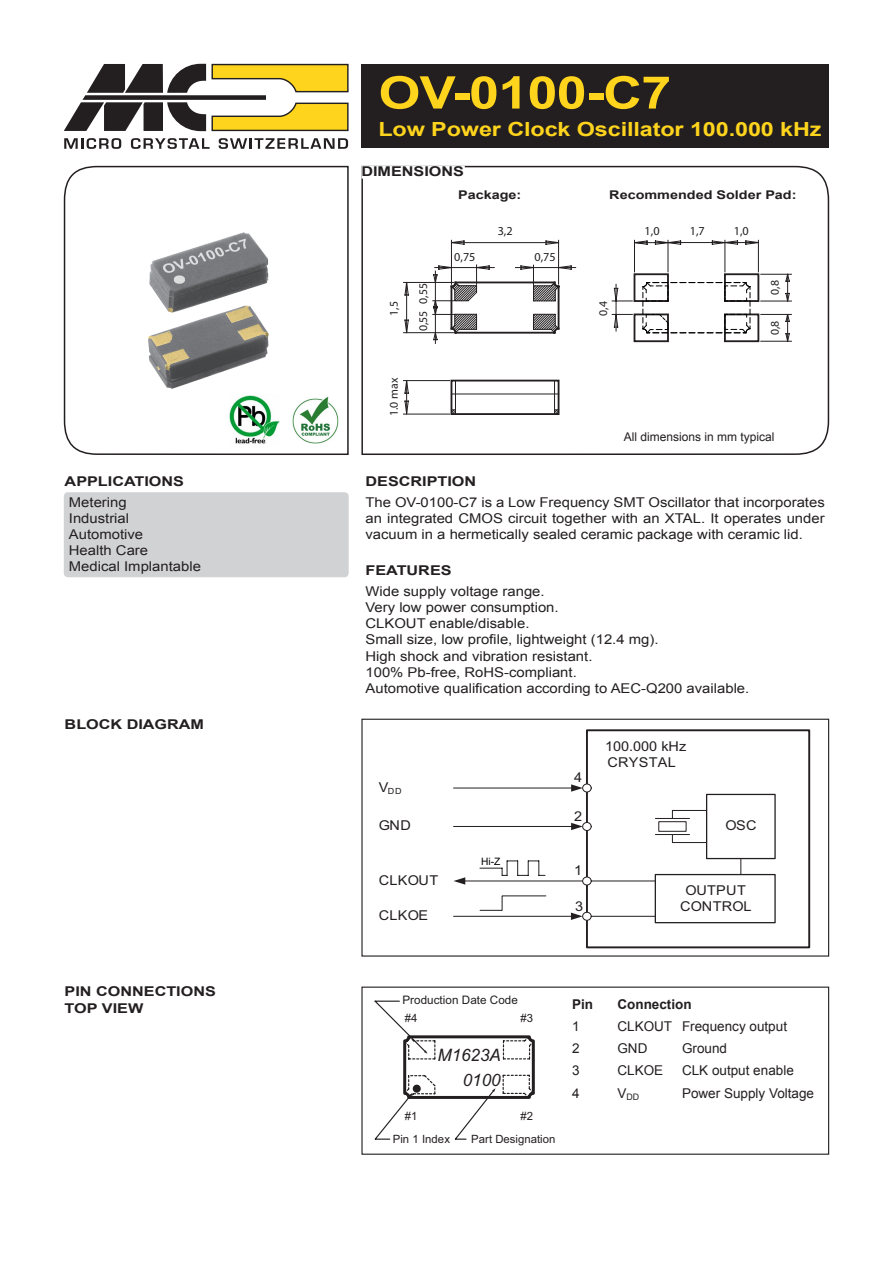
<style>
.page{position:relative;width:893px;height:1263px;background:#fff}
.page>*{position:absolute;margin:0;border:0;box-sizing:border-box;transform-origin:0 0}
.t1{font:700 45px "Arial";letter-spacing:-.015em;color:#fed41d;scale:1.2 1}
.t2{font:700 19.5px "Arial";letter-spacing:-.005em;color:#fed41d;scale:1.2 1}
.t3{font:italic 17.1px "Arial";color:#231f20}
.t4{font:13.5px/16.2px "Arial";color:#231f20;scale:1.1 1}
.t5{font:700 13.5px/16.2px "Arial";color:#231f20;scale:1.2 1}
.t6{font:13.5px "Arial";color:#231f20}
.t7{font:13.5px/16px "Arial";color:#231f20;scale:1.07 1}
.t8{font:700 13.5px "Arial";color:#231f20}
.t9{font:13.5px/16px "Arial";letter-spacing:.02em;color:#231f20;text-align:center;scale:1.07 1}
.t10{font:12.15px "Helvetica";color:#231f20}
.t11{font:700 12px "Arial";color:#231f20;scale:1.2 1}
.t12{font:12px "Arial";color:#231f20}
.t13{font:11.85px "Helvetica";color:#231f20}
.t14{font:11.7px "Arial";letter-spacing:.005em;color:#231f20}
.t15{font:11.4px "Arial";color:#231f20}
.t16{font:10.2px "Arial";color:#000001}
.t17{font:8.85px "Arial";color:#231f20}
.t18{font:8.55px "Arial";color:#231f20;scale:1.07 1}
</style>
<div class="page">
<svg style="left:361px;top:165px;width:469px;height:290px"></svg>
<svg style="left:361px;top:166px;width:104px;height:13px"></svg>
<svg style="left:64px;top:64px;width:285px;height:68px"></svg>
<svg style="left:64px;top:138px;width:57px;height:11px"></svg>
<svg style="left:131px;top:138px;width:79px;height:11px"></svg>
<svg style="left:219px;top:138px;width:129px;height:11px"></svg>
<svg style="left:63px;top:165px;width:286px;height:290px"></svg>
<div style="left:361px;top:64px;width:468px;height:84px;background:#231f20"></div>
<img style="left:149px;top:232px;width:120px;height:157px">
<div style="left:64px;top:492px;width:285px;height:85px;background:#d1d2d4;border-radius:4px"></div>
<svg style="left:403px;top:240px;width:389px;height:179px"></svg>
<img style="left:292px;top:395px;width:48px;height:49px">
<img style="left:225px;top:390px;width:54px;height:59px">
<div style="left:361px;top:986px;width:468px;height:169px;border:1px solid #231f20"></div>
<svg style="left:374px;top:1000px;width:161px;height:140px"></svg>
<div style="left:361px;top:719px;width:468px;height:237px;border:1px solid #231f20"></div>
<div style="left:586px;top:729px;width:224px;height:219px;border:2px solid #231f20"></div>
<div style="left:655px;top:874px;width:121px;height:49px;background:#fff;border:1px solid #231f20"></div>
<div style="left:706px;top:794px;width:70px;height:65px;background:#fff;border:1px solid #231f20"></div>
<hr style="left:453px;top:788px;width:119px;height:1px;background:#231f20">
<svg style="left:571px;top:784px;width:12px;height:8px"></svg>
<svg style="left:740px;top:858px;width:1px;height:16px"></svg>
<div style="left:582px;top:784px;width:10px;height:8px;background:#fff;border:1px solid #231f20;border-radius:50%"></div>
<svg style="left:453px;top:810px;width:254px;height:110px"></svg>
<p class="t5" style="left:65px;top:474px;width:101px">APPLICATIONS</p>
<p class="t4" style="left:69px;top:494px;width:122px">Metering<br>Industrial<br>Automotive<br>Health Care<br>Medical Implantable</p>
<p class="t5" style="left:65px;top:716px;width:118px">BLOCK DIAGRAM</p>
<p class="t5" style="left:65px;top:984px;width:128px">PIN CONNECTIONS<br>TOP VIEW</p>
<h1 class="t1" style="left:378px;top:63px;width:246px">OV-0100-C7</h1>
<h2 class="t2" style="left:378px;top:116px;width:371px">Low Power Clock Oscillator 100.000 kHz</h2>
<p class="t5" style="left:361px;top:163px;width:87px">DIMENSIONS</p>
<p class="t11" style="left:458px;top:187px;width:54px">Package:</p>
<p class="t11" style="left:609px;top:187px;width:158px">Recommended Solder Pad:</p>
<p class="t13" style="left:386px;top:316px;width:16px;rotate:-90deg">1,5</p>
<p class="t13" style="left:386px;top:416px;width:40px;rotate:-90deg">1.0 max</p>
<p class="t13" style="left:416px;top:304px;width:22px;rotate:-90deg">0,55</p>
<p class="t13" style="left:416px;top:331px;width:22px;rotate:-90deg">0,55</p>
<p class="t10" style="left:498px;top:223px;width:17px">3,2</p>
<p class="t10" style="left:454px;top:250px;width:23px">0,75</p>
<p class="t10" style="left:535px;top:250px;width:23px">0,75</p>
<p class="t13" style="left:596px;top:316px;width:16px;rotate:-90deg">0,4</p>
<p class="t10" style="left:645px;top:223px;width:17px">1,0</p>
<p class="t10" style="left:690px;top:223px;width:17px">1,7</p>
<p class="t10" style="left:734px;top:223px;width:17px">1,0</p>
<p class="t13" style="left:767px;top:295px;width:16px;rotate:-90deg">0,8</p>
<p class="t13" style="left:767px;top:335px;width:16px;rotate:-90deg">0,8</p>
<p class="t12" style="left:624px;top:429px;width:152px">All dimensions in mm typical</p>
<p class="t5" style="left:365px;top:474px;width:94px">DESCRIPTION</p>
<p class="t4" style="left:365px;top:494px;width:419px;text-align:justify">The OV-0100-C7 is a Low Frequency SMT Oscillator that incorporates an integrated CMOS circuit together with an XTAL. It operates under vacuum in a hermetically sealed ceramic package with ceramic lid.</p>
<p class="t5" style="left:365px;top:563px;width:73px">FEATURES</p>
<p class="t4" style="left:365px;top:583px;width:350px">Wide supply voltage range.<br>Very low power consumption.<br>CLKOUT enable/disable.<br>Small size, low profile, lightweight (12.4 mg).<br>High shock and vibration resistant.<br>100% Pb-free, RoHS-compliant.<br>Automotive qualification according to AEC-Q200 available.</p>
<p class="t18" style="left:379px;top:785px;width:23px"><sup>V</sup>DD</p>
<p class="t7" style="left:379px;top:818px;width:32px">GND</p>
<p class="t7" style="left:379px;top:872px;width:57px">CLKOUT</p>
<p class="t7" style="left:379px;top:908px;width:48px">CLKOE</p>
<p class="t16" style="left:481px;top:855px;width:21px">Hi-Z</p>
<p class="t7" style="left:574px;top:769px;width:9px">4</p>
<p class="t7" style="left:574px;top:808px;width:9px">2</p>
<p class="t7" style="left:574px;top:863px;width:9px">1</p>
<p class="t7" style="left:575px;top:898px;width:9px">3</p>
<p class="t7" style="left:605px;top:738px;width:77px">100.000 kHz<br>CRYSTAL</p>
<p class="t7" style="left:725px;top:818px;width:31px">OSC</p>
<p class="t9" style="left:680px;top:882px;width:68px">OUTPUT<br>CONTROL</p>
<p class="t14" style="left:403px;top:993px;width:117px">Production Date Code</p>
<p class="t15" style="left:405px;top:1011px;width:14px">#4</p>
<p class="t15" style="left:521px;top:1011px;width:14px">#3</p>
<p class="t3" style="left:438px;top:1044px;width:65px">M1623A</p>
<p class="t3" style="left:463px;top:1068px;width:39px">0100</p>
<p class="t15" style="left:405px;top:1109px;width:14px">#1</p>
<p class="t15" style="left:521px;top:1109px;width:14px">#2</p>
<p class="t15" style="left:393px;top:1132px;width:59px">Pin 1 Index</p>
<p class="t15" style="left:471px;top:1132px;width:86px">Part Designation</p>
<p class="t8" style="left:572px;top:995px;width:23px">Pin</p>
<p class="t8" style="left:617px;top:995px;width:76px">Connection</p>
<p class="t6" style="left:572px;top:1017px;width:9px">1</p>
<p class="t6" style="left:617px;top:1017px;width:171px">CLKOUT Frequency output</p>
<p class="t6" style="left:572px;top:1040px;width:9px">2</p>
<p class="t6" style="left:617px;top:1040px;width:31px">GND</p>
<p class="t6" style="left:682px;top:1040px;width:47px">Ground</p>
<p class="t6" style="left:572px;top:1062px;width:9px">3</p>
<p class="t6" style="left:617px;top:1062px;width:47px">CLKOE</p>
<p class="t6" style="left:682px;top:1062px;width:113px">CLK output enable</p>
<p class="t6" style="left:572px;top:1084px;width:9px">4</p>
<p class="t17" style="left:617px;top:1091px;width:23px"><sup>V</sup>DD</p>
<p class="t6" style="left:682px;top:1084px;width:134px">Power Supply Voltage</p>
</div>
